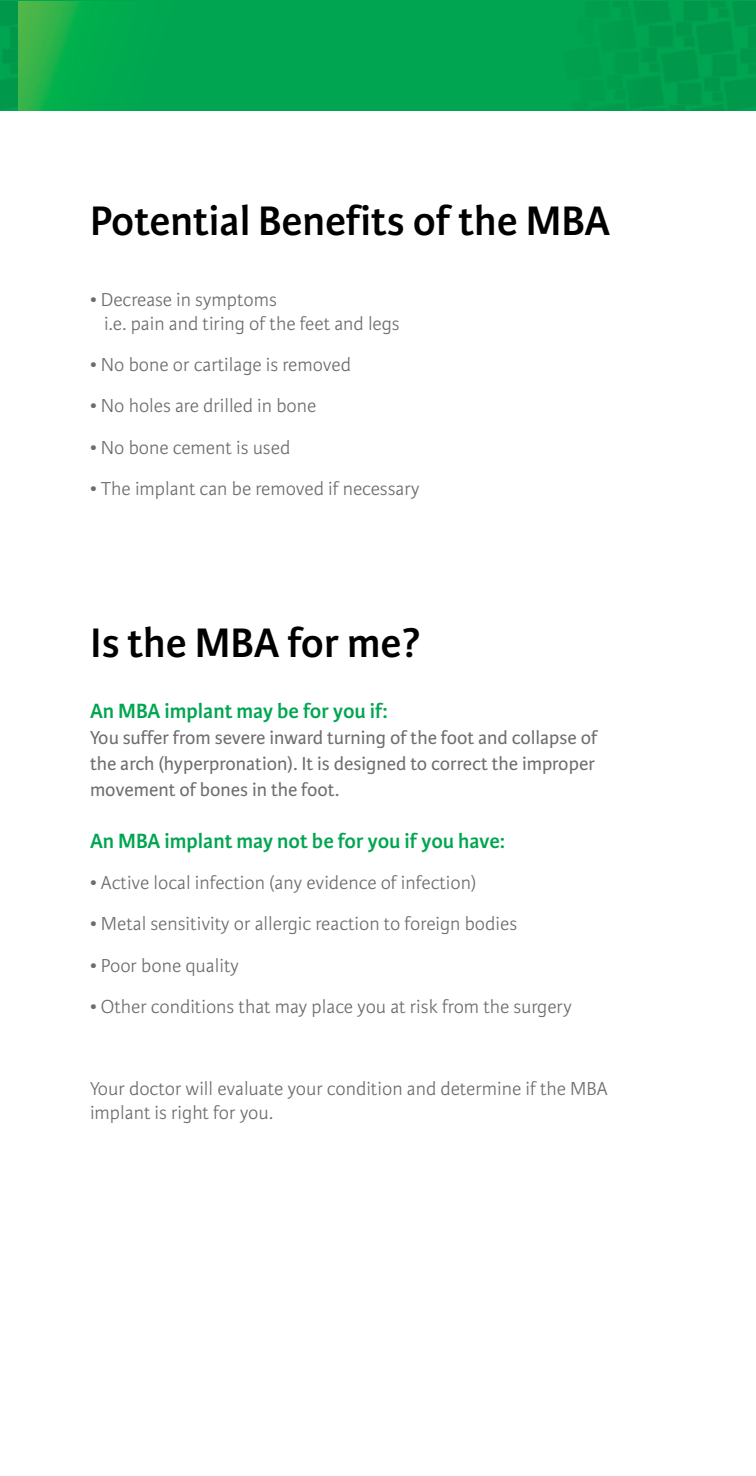
<style>
.page{position:relative;width:756px;height:1476px;background:#fff}
.page>*{position:absolute;margin:0;border:0;box-sizing:border-box;transform-origin:0 0}
.t1{font:600 44px "Karmina Sans";color:#000}
.t2{font:600 22px "Karmina Sans";color:#00a550}
.t3{font:300 20px/24px "Karmina Sans";color:#6d6d71}
.t4{font:20px/26px "Karmina Sans";color:#6d6d71;text-align:justify}
</style>
<div class="page">
<img style="left:18px;top:1px;width:738px;height:110px">
<div style="left:0;top:0;width:18px;height:111px;background:linear-gradient(to bottom,#009b4c,#009b4c)"></div>
<h1 class="t1" style="left:90px;top:196px;width:522px">Potential Benefits of the MBA</h1>
<p class="t3" style="left:104px;top:288px;width:297px;text-indent:-14px">• Decrease in symptoms<br>i.e. pain and tiring of the feet and legs</p>
<p class="t3" style="left:90px;top:353px;width:263px">• No bone or cartilage is removed</p>
<p class="t3" style="left:90px;top:394px;width:228px">• No holes are drilled in bone</p>
<p class="t3" style="left:90px;top:436px;width:202px">• No bone cement is used</p>
<p class="t3" style="left:90px;top:477px;width:331px">• The implant can be removed if necessary</p>
<h1 class="t1" style="left:90px;top:618px;width:332px">Is the MBA for me?</h1>
<p class="t2" style="left:90px;top:698px;width:299px">An MBA implant may be for you if:</p>
<p class="t4" style="left:90px;top:725px;width:509px">You suffer from severe inward turning of the foot and collapse of the arch (hyperpronation). It is designed to correct the improper movement of bones in the foot.</p>
<p class="t2" style="left:90px;top:828px;width:417px">An MBA implant may not be for you if you have:</p>
<p class="t3" style="left:90px;top:871px;width:388px">• Active local infection (any evidence of infection)</p>
<p class="t3" style="left:90px;top:912px;width:429px">• Metal sensitivity or allergic reaction to foreign bodies</p>
<p class="t3" style="left:90px;top:954px;width:150px">• Poor bone quality</p>
<p class="t3" style="left:90px;top:995px;width:483px">• Other conditions that may place you at risk from the surgery</p>
<p class="t3" style="left:90px;top:1078px;width:519px">Your doctor will evaluate your condition and determine if the MBA implant is right for you.</p>
</div>
